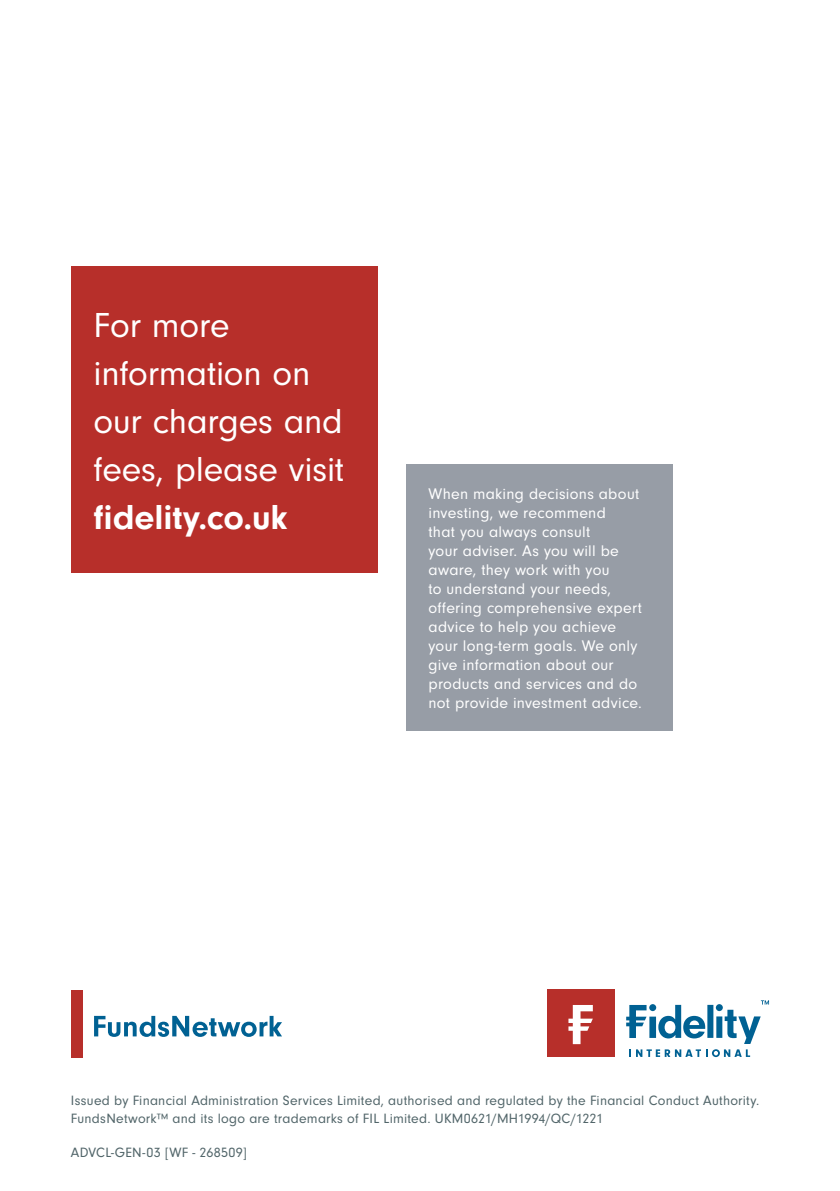
<style>
.page{position:relative;width:840px;height:1191px;background:#fff}
.page>*{position:absolute;margin:0;border:0;box-sizing:border-box;transform-origin:0 0}
.t1{font:36px/48px "Neuzeit Gro";letter-spacing:-.005em;color:#fff}
.t2{font:700 36px "Neuzeit Gro";letter-spacing:-.005em;color:#fff}
.t3{font:16px/19px "Neuzeit Gro";letter-spacing:.015em;color:#fff}
.t4{font:14px/18px "Neuzeit Gro";letter-spacing:.015em;color:#516569}
</style>
<div class="page">
<div style="left:71px;top:266px;width:306px;height:307px;background:#b72f2a"></div>
<div style="left:405px;top:464px;width:267px;height:266px;background:#979da6"></div>
<div style="left:71px;top:990px;width:11px;height:67px;background:#b72f2a"></div>
<svg style="left:94px;top:1016px;width:188px;height:21px"></svg>
<div style="left:546px;top:989px;width:68px;height:68px;background:#b72f2a"></div>
<svg style="left:568px;top:1005px;width:24px;height:39px"></svg>
<svg style="left:626px;top:1000px;width:142px;height:57px"></svg>
<h1 class="t1" style="left:94px;top:302px;width:252px">For more information on our charges and fees, please visit</h1>
<h1 class="t2" style="left:94px;top:497px;width:195px">fidelity.co.uk</h1>
<p class="t3" style="left:428px;top:484px;width:215px">When making decisions about investing, we recommend<br>that you always consult<br>your adviser. As you will be aware, they work with you<br>to understand your needs, offering comprehensive expert advice to help you achieve your long-term goals. We only give information about our products and services and do not provide investment advice.</p>
<p class="t4" style="left:71px;top:1091px;width:689px">Issued by Financial Administration Services Limited, authorised and regulated by the Financial Conduct Authority.<br>FundsNetwork™ and its logo are trademarks of FIL Limited. UKM0621/MH1994/QC/1221</p>
<p class="t4" style="left:71px;top:1143px;width:177px">ADVCL-GEN-03 [WF - 268509]</p>
</div>
